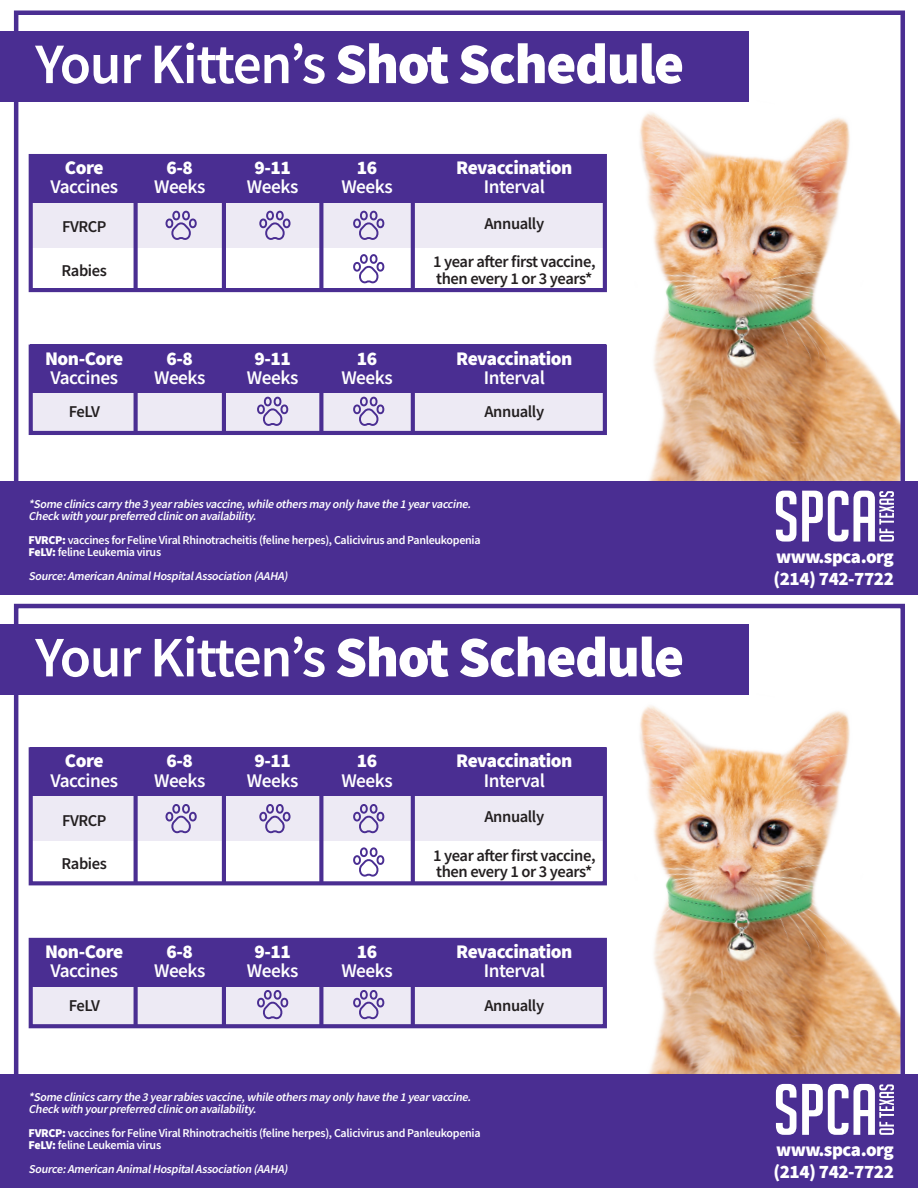
<style>
.page{position:relative;width:918px;height:1188px;background:#fff}
.page>*{position:absolute;margin:0;border:0;box-sizing:border-box;transform-origin:0 0}
.t1{font:600 57.3px "Source Sans Pro";letter-spacing:-.025em;color:#fff}
.t2{font:600 19.35px "Source Sans Pro";letter-spacing:-.025em;color:#fff}
.t3{font:900 19.35px "Source Sans Pro";letter-spacing:-.025em;color:#fff}
.t4{font:900 19.05px/22.2px "Source Sans Pro";letter-spacing:-.025em;color:#fff}
.t5{font:600 16.5px/16.5px "Source Sans Pro";letter-spacing:-.025em;color:#231f20}
.t6{font:italic 600 12px/12px "Source Sans Pro";color:#fff}
.t7{font:600 12px/12px "Source Sans Pro";letter-spacing:-.025em;color:#fff}
.s1{font-weight:900}
</style>
<div class="page">
<div style="left:0;top:31px;width:749px;height:70px;background:#4a2e92"></div>
<img style="left:525px;top:101px;width:391px;height:381px">
<div style="left:0;top:482px;width:918px;height:113px;background:#4a2e92"></div>
<div style="left:30px;top:154px;width:575px;height:138px;background:#fff"></div>
<div style="left:30px;top:154px;width:575px;height:48px;background:#4a2e92"></div>
<div style="left:32px;top:203px;width:574px;height:44px;background:#edeaf4"></div>
<svg style="left:134px;top:202px;width:4px;height:85px"></svg>
<hr style="left:222px;top:199px;width:4px;height:92px;background:#4a2e92">
<svg style="left:319px;top:202px;width:4px;height:85px"></svg>
<svg style="left:411px;top:202px;width:4px;height:85px"></svg>
<div style="left:29px;top:154px;width:578px;height:138px;border:4px solid #4a2e92"></div>
<svg style="left:165px;top:210px;width:32px;height:30px"></svg>
<svg style="left:259px;top:210px;width:32px;height:30px"></svg>
<svg style="left:353px;top:210px;width:32px;height:30px"></svg>
<svg style="left:353px;top:254px;width:32px;height:30px"></svg>
<div style="left:30px;top:345px;width:575px;height:48px;background:#4a2e92"></div>
<div style="left:32px;top:394px;width:574px;height:38px;background:#edeaf4"></div>
<svg style="left:134px;top:393px;width:4px;height:37px"></svg>
<hr style="left:222px;top:391px;width:4px;height:41px;background:#4a2e92">
<svg style="left:319px;top:393px;width:4px;height:37px"></svg>
<svg style="left:411px;top:393px;width:4px;height:37px"></svg>
<div style="left:29px;top:345px;width:578px;height:90px;border:4px solid #4a2e92"></div>
<svg style="left:353px;top:396px;width:32px;height:30px"></svg>
<svg style="left:257px;top:396px;width:32px;height:30px"></svg>
<div style="left:14px;top:10px;width:891px;height:563px;border:4px solid #4a2e92"></div>
<svg style="left:776px;top:491px;width:20px;height:51px"></svg>
<svg style="left:802px;top:491px;width:92px;height:51px"></svg>
<div style="left:0;top:624px;width:749px;height:71px;background:#4a2e92"></div>
<img style="left:525px;top:705px;width:391px;height:370px">
<div style="left:0;top:1075px;width:918px;height:113px;background:#4a2e92"></div>
<div style="left:30px;top:747px;width:575px;height:138px;background:#fff"></div>
<div style="left:30px;top:747px;width:575px;height:49px;background:#4a2e92"></div>
<div style="left:32px;top:796px;width:574px;height:45px;background:#edeaf4"></div>
<svg style="left:134px;top:796px;width:4px;height:84px"></svg>
<hr style="left:222px;top:793px;width:4px;height:91px;background:#4a2e92">
<svg style="left:319px;top:796px;width:4px;height:84px"></svg>
<svg style="left:411px;top:796px;width:4px;height:84px"></svg>
<div style="left:29px;top:747px;width:578px;height:138px;border:4px solid #4a2e92"></div>
<svg style="left:165px;top:804px;width:32px;height:30px"></svg>
<svg style="left:259px;top:804px;width:32px;height:30px"></svg>
<svg style="left:353px;top:804px;width:32px;height:30px"></svg>
<svg style="left:353px;top:847px;width:32px;height:30px"></svg>
<div style="left:30px;top:938px;width:575px;height:48px;background:#4a2e92"></div>
<div style="left:32px;top:987px;width:574px;height:38px;background:#edeaf4"></div>
<svg style="left:134px;top:986px;width:4px;height:37px"></svg>
<hr style="left:222px;top:985px;width:4px;height:40px;background:#4a2e92">
<svg style="left:319px;top:986px;width:4px;height:37px"></svg>
<svg style="left:411px;top:986px;width:4px;height:37px"></svg>
<div style="left:29px;top:938px;width:578px;height:90px;border:4px solid #4a2e92"></div>
<svg style="left:353px;top:990px;width:32px;height:30px"></svg>
<svg style="left:257px;top:990px;width:32px;height:30px"></svg>
<div style="left:14px;top:604px;width:891px;height:563px;border:4px solid #4a2e92"></div>
<svg style="left:776px;top:1084px;width:20px;height:51px"></svg>
<svg style="left:802px;top:1084px;width:92px;height:51px"></svg>
<h1 class="t1" style="left:35px;top:26px;width:651px">Your Kitten’s <span class="s1">Shot Schedule</span></h1>
<h2 class="t3" style="left:65px;top:154px;width:40px">Core</h2>
<h2 class="t2" style="left:50px;top:174px;width:69px">Vaccines</h2>
<h3 class="t5" style="left:62px;top:218px;width:46px">FVRCP</h3>
<h3 class="t5" style="left:62px;top:262px;width:47px">Rabies</h3>
<h2 class="t3" style="left:45px;top:345px;width:80px">Non-Core</h2>
<h2 class="t2" style="left:50px;top:365px;width:69px">Vaccines</h2>
<h3 class="t5" style="left:69px;top:403px;width:33px">FeLV</h3>
<h2 class="t3" style="left:167px;top:154px;width:28px">6-8</h2>
<h2 class="t2" style="left:154px;top:174px;width:53px">Weeks</h2>
<h2 class="t3" style="left:167px;top:345px;width:28px">6-8</h2>
<h2 class="t2" style="left:154px;top:365px;width:53px">Weeks</h2>
<h2 class="t3" style="left:254px;top:154px;width:38px">9-11</h2>
<h2 class="t2" style="left:247px;top:174px;width:53px">Weeks</h2>
<h2 class="t3" style="left:254px;top:345px;width:38px">9-11</h2>
<h2 class="t2" style="left:247px;top:365px;width:53px">Weeks</h2>
<h2 class="t3" style="left:357px;top:154px;width:22px">16</h2>
<h2 class="t2" style="left:341px;top:174px;width:53px">Weeks</h2>
<h2 class="t3" style="left:357px;top:345px;width:22px">16</h2>
<h2 class="t2" style="left:341px;top:365px;width:53px">Weeks</h2>
<h2 class="t3" style="left:456px;top:154px;width:118px">Revaccination</h2>
<h2 class="t2" style="left:484px;top:174px;width:63px">Interval</h2>
<h3 class="t5" style="left:484px;top:215px;width:61px">Annually</h3>
<h3 class="t5" style="left:433px;top:254px;width:164px">1 year after first vaccine, then every 1 or 3 years*</h3>
<h2 class="t3" style="left:456px;top:345px;width:118px">Revaccination</h2>
<h2 class="t2" style="left:484px;top:365px;width:63px">Interval</h2>
<h3 class="t5" style="left:484px;top:403px;width:61px">Annually</h3>
<p class="t6" style="left:29px;top:498px;width:446px">*Some clinicscarrythe 3 yearrabiesvaccine,while othersmayonlyhave the 1 yearvaccine.<br>Check with yourpreferred clinicon availability.</p>
<p class="t7" style="left:29px;top:534px;width:453px"><span class="s1">FVRCP:</span> vaccines for Feline Viral Rhinotracheitis (feline herpes), Calicivirus and Panleukopenia<br><span class="s1">FeLV:</span> feline Leukemia virus</p>
<p class="t6" style="left:29px;top:570px;width:263px">Source:American AnimalHospitalAssociation (AAHA)</p>
<h1 class="t1" style="left:35px;top:620px;width:651px">Your Kitten’s <span class="s1">Shot Schedule</span></h1>
<h2 class="t3" style="left:65px;top:747px;width:40px">Core</h2>
<h2 class="t2" style="left:50px;top:767px;width:69px">Vaccines</h2>
<h3 class="t5" style="left:62px;top:812px;width:46px">FVRCP</h3>
<h3 class="t5" style="left:62px;top:855px;width:47px">Rabies</h3>
<h2 class="t3" style="left:45px;top:938px;width:80px">Non-Core</h2>
<h2 class="t2" style="left:50px;top:958px;width:69px">Vaccines</h2>
<h3 class="t5" style="left:69px;top:997px;width:33px">FeLV</h3>
<h2 class="t3" style="left:167px;top:747px;width:28px">6-8</h2>
<h2 class="t2" style="left:154px;top:767px;width:53px">Weeks</h2>
<h2 class="t3" style="left:167px;top:938px;width:28px">6-8</h2>
<h2 class="t2" style="left:154px;top:958px;width:53px">Weeks</h2>
<h2 class="t3" style="left:254px;top:747px;width:38px">9-11</h2>
<h2 class="t2" style="left:247px;top:767px;width:53px">Weeks</h2>
<h2 class="t3" style="left:254px;top:938px;width:38px">9-11</h2>
<h2 class="t2" style="left:247px;top:958px;width:53px">Weeks</h2>
<h2 class="t3" style="left:357px;top:747px;width:22px">16</h2>
<h2 class="t2" style="left:341px;top:767px;width:53px">Weeks</h2>
<h2 class="t3" style="left:357px;top:938px;width:22px">16</h2>
<h2 class="t2" style="left:341px;top:958px;width:53px">Weeks</h2>
<h2 class="t3" style="left:456px;top:748px;width:118px">Revaccination</h2>
<h2 class="t2" style="left:484px;top:768px;width:63px">Interval</h2>
<h3 class="t5" style="left:484px;top:808px;width:61px">Annually</h3>
<h3 class="t5" style="left:433px;top:847px;width:164px">1 year after first vaccine, then every 1 or 3 years*</h3>
<h2 class="t3" style="left:456px;top:938px;width:118px">Revaccination</h2>
<h2 class="t2" style="left:484px;top:958px;width:63px">Interval</h2>
<h3 class="t5" style="left:484px;top:997px;width:61px">Annually</h3>
<p class="t6" style="left:29px;top:1091px;width:446px">*Some clinicscarrythe 3 yearrabiesvaccine,while othersmayonlyhave the 1 yearvaccine.<br>Check with yourpreferred clinicon availability.</p>
<p class="t7" style="left:29px;top:1127px;width:453px"><span class="s1">FVRCP:</span> vaccines for Feline Viral Rhinotracheitis (feline herpes), Calicivirus and Panleukopenia<br><span class="s1">FeLV:</span> feline Leukemia virus</p>
<p class="t6" style="left:29px;top:1163px;width:263px">Source:American AnimalHospitalAssociation (AAHA)</p>
<h3 class="t4" style="left:773px;top:545px;width:122px">www.spca.org (214) 742-7722</h3>
<h3 class="t4" style="left:773px;top:1138px;width:122px">www.spca.org (214) 742-7722</h3>
</div>
